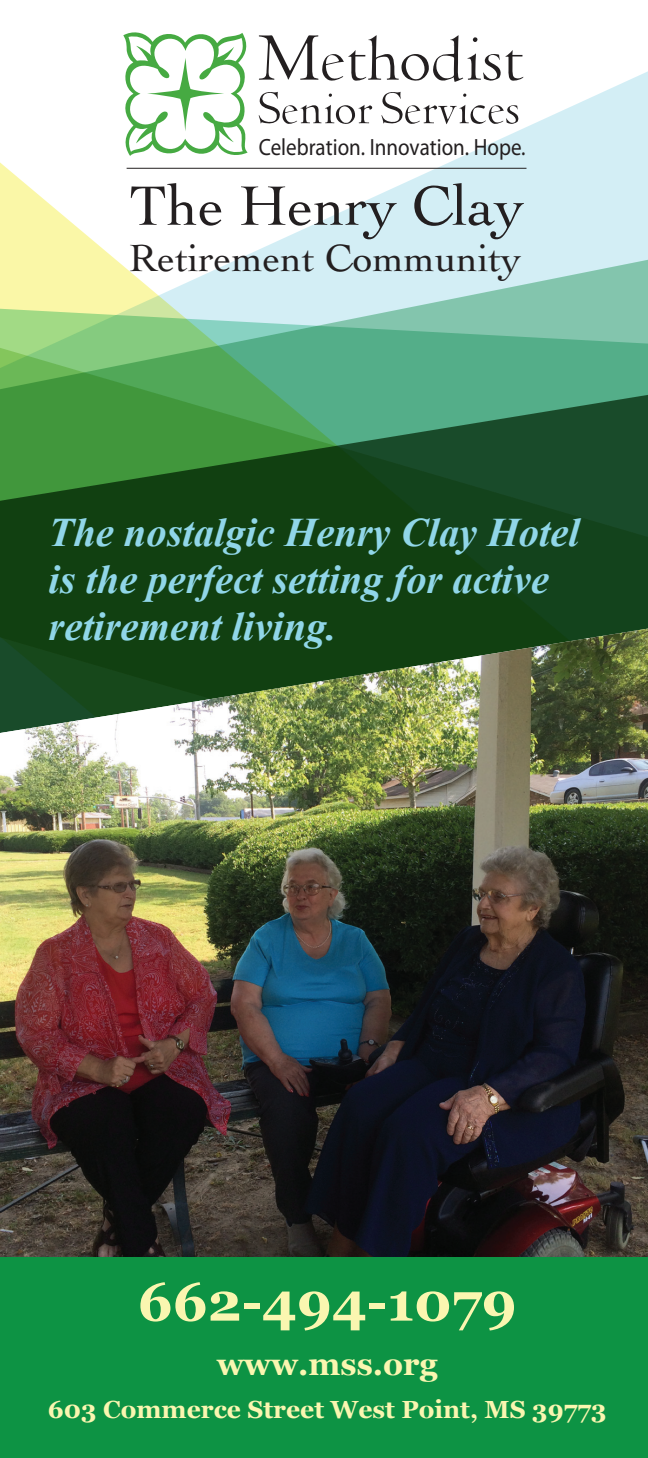
<style>
.page{position:relative;width:648px;height:1458px;background:#fff}
.page>*{position:absolute;margin:0;border:0;box-sizing:border-box;transform-origin:0 0}
.t1{font:58.5px "Cochin LT Std";color:#231f20}
.t2{font:700 54px "Georgia";color:#faf6b0}
.t3{font:italic 700 40.5px/47.2px "Times New Roman";color:#90d6e8}
.t4{font:40.05px "Cochin LT Std";color:#231f20}
.t5{font:700 31.5px "Georgia";color:#faf6b0}
.t6{font:700 24.75px "Georgia";color:#faf6b0}
.t7{font:italic 23.62px "Cochin";color:#231f20;scale:.89 1}
</style>
<div class="page">
<svg style="left:258px;top:71px;width:390px;height:58px"></svg>
<svg style="left:0;top:129px;width:648px;height:500px;background:#719f7c"></svg>
<img style="left:0;top:629px;width:648px;height:628px">
<svg style="left:259px;top:92px;width:113px;height:33px"></svg>
<svg style="left:381px;top:92px;width:138px;height:33px"></svg>
<svg style="left:258px;top:35px;width:265px;height:47px"></svg>
<svg style="left:123px;top:32px;width:125px;height:125px"></svg>
<hr style="left:127px;top:168px;width:399px;height:1px;background:#231f20">
<div style="left:0;top:1257px;width:648px;height:201px;background:#0d9344"></div>
<p class="t7" style="left:259px;top:132px;width:301px">Celebration. Innovation. Hope.</p>
<h1 class="t1" style="left:129px;top:172px;width:397px">The Henry Clay</h1>
<p class="t4" style="left:129px;top:235px;width:394px">Retirement Community</p>
<p class="t3" style="left:49px;top:508px;width:533px">The nostalgic Henry Clay Hotel is the perfect setting for active retirement living.</p>
<h2 class="t2" style="left:138px;top:1267px;width:381px">662-494-1079</h2>
<p class="t5" style="left:217px;top:1343px;width:223px">www.mss.org</p>
<p class="t6" style="left:48px;top:1393px;width:560px">603 Commerce Street West Point, MS 39773</p>
</div>
